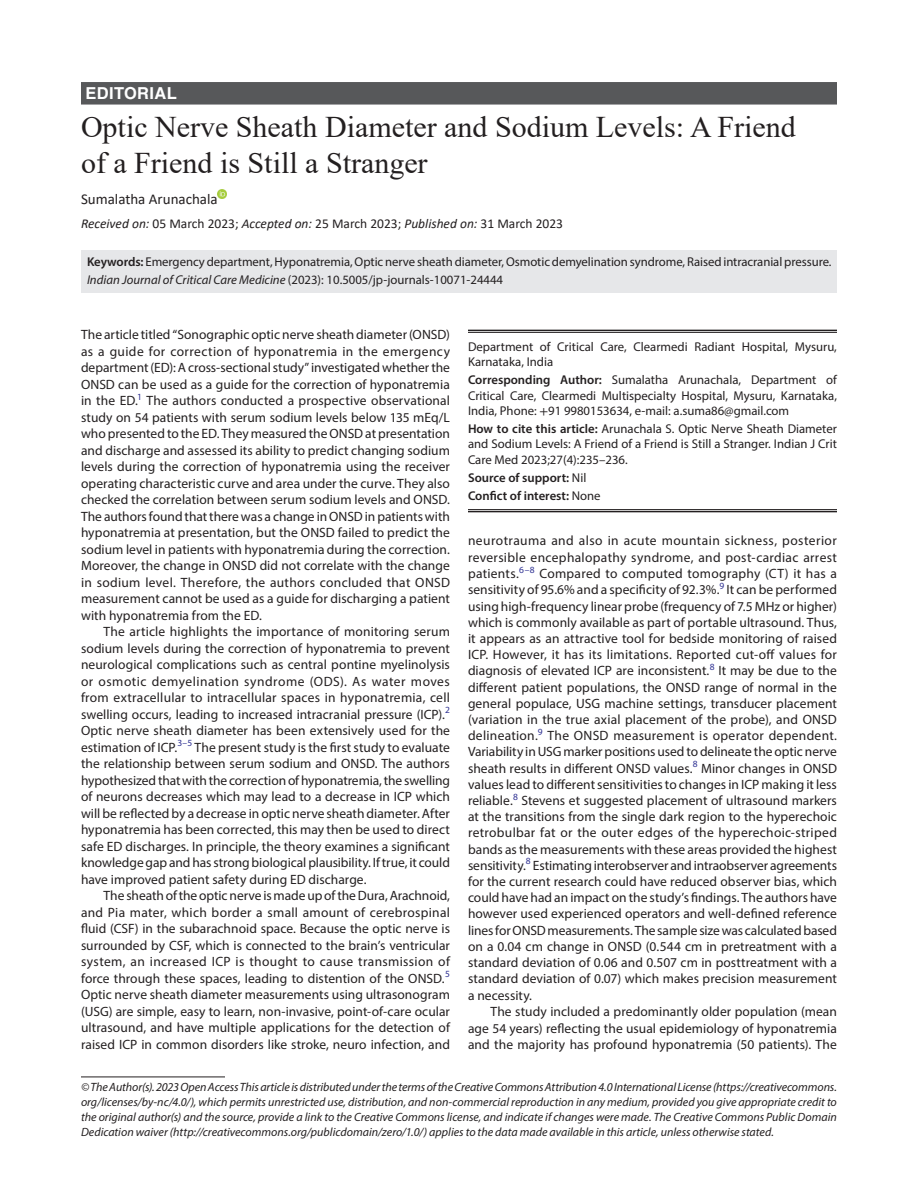
<style>
.page{position:relative;width:918px;height:1188px;background:#fff}
.page>*{position:absolute;margin:0;border:0;box-sizing:border-box;transform-origin:0 0}
.t1{font:30px/36px "Times New Roman";color:#231f20}
.ArticleType{font:700 16.5px "Helvetica LT Std";letter-spacing:.025em;color:#fff}
.AuthorName{font:15px "Calibri";color:#231f20}
.Para-Indent{font:13.5px/16.2px "Myriad Pro";letter-spacing:.005em;color:#231f20;text-align:justify}
.Para-NoIndent{font:13.5px/16.5px "Myriad Pro";color:#231f20;text-align:justify}
.PAS_History{font:13.5px "Calibri";color:#231f20}
.Corresponding_Author{font:12.75px/15.3px "Myriad Pro";color:#231f20;text-align:justify}
.How_to_Cite{font:12.75px/15.3px "Myriad Pro";color:#231f20;text-align:justify}
.Keywords{font:12.75px "Myriad Pro";letter-spacing:-.005em;color:#231f20}
.JT_DOI{font:12.75px "Myriad Pro";color:#231f20}
.Affiliation-first{font:12.75px/15.3px "Myriad Pro";color:#231f20}
.COI{font:600 12.75px "Myriad Pro";color:#231f20}
.Source{font:600 12.75px "Myriad Pro";color:#231f20}
.FootNote{font:italic 12px/15px "Myriad Pro";color:#231f20;text-align:justify}
.s1{font-style:italic}
.s2{font-weight:600}
.s3{font-family:"STIX General"}
.s4{font-weight:400}
</style>
<div class="page">
<div style="left:81px;top:82px;width:756px;height:23px;background:#57585a"></div>
<div style="left:81px;top:250px;width:756px;height:25px;background:#e6e7e9"></div>
<div style="left:81px;top:268px;width:756px;height:25px;background:#e6e7e9"></div>
<svg style="left:218px;top:189px;width:9px;height:9px"></svg>
<hr style="left:81px;top:1077px;width:144px;height:1px;background:#231f20">
<hr style="left:468px;top:330px;width:369px;height:1px;background:#231f20">
<hr style="left:468px;top:332px;width:369px;height:1px;background:#231f20">
<hr style="left:468px;top:509px;width:369px;height:1px;background:#231f20">
<hr style="left:468px;top:511px;width:369px;height:1px;background:#231f20">
<p class="ArticleType" style="left:86px;top:83px;width:93px">EDITORIAL</p>
<p class="t1" style="left:81px;top:108px;width:716px">Optic Nerve Sheath Diameter and Sodium Levels: A Friend of a Friend is Still a Stranger</p>
<p class="AuthorName" style="left:81px;top:189px;width:138px">Sumalatha Arunachala</p>
<p class="PAS_History" style="left:81px;top:214px;width:484px"><span class="s1">Received on:</span> 05 March 2023; <span class="s1">Accepted on:</span> 25 March 2023; <span class="s1">Published on:</span> 31 March 2023</p>
<p class="Keywords" style="left:87px;top:254px;width:746px"><span class="s2">Keywords:</span> Emergency department, Hyponatremia, Optic nerve sheath diameter, Osmotic demyelination syndrome, Raised intracranial pressure.</p>
<p class="JT_DOI" style="left:87px;top:272px;width:418px"><span class="s1">Indian Journal of Critical Care Medicine</span> (2023): 10.5005/jp-journals-10071-24444</p>
<p class="Para-NoIndent" style="left:81px;top:326px;width:371px">The article titled “Sonographic optic nerve sheath diameter (ONSD) as a guide for correction of hyponatremia in the emergency department (ED): A cross-sectional study” investigated whether the ONSD can be used as a guide for the correction of hyponatremia in the ED.<sup>1</sup> The authors conducted a prospective observational study on 54 patients with serum sodium levels below 135 mEq/L who presented to the ED. They measured the ONSD at presentation and discharge and assessed its ability to predict changing sodium levels during the correction of hyponatremia using the receiver operating characteristic curve and area under the curve. They also checked the correlation between serum sodium levels and ONSD.<br>The authors found that there was a change in ONSD in patients with hyponatremia at presentation, but the ONSD failed to predict the sodium level in patients with hyponatremia during the correction.<br>Moreover, the change in ONSD did not correlate with the change in sodium level. Therefore, the authors concluded that ONSD measurement cannot be used as a guide for discharging a patient with hyponatremia from the ED.</p>
<p class="Para-Indent" style="left:81px;top:623px;width:371px;text-indent:22px">The article highlights the importance of monitoring serum sodium levels during the correction of hyponatremia to prevent neurological complications such as central pontine myelinolysis or osmotic demyelination syndrome (ODS). As water moves from extracellular to intracellular spaces in hyponatremia, cell swelling occurs, leading to increased intracranial pressure (ICP).<sup>2<br></sup>Optic nerve sheath diameter has been extensively used for the estimation of ICP.<sup>3–5</sup> The present study is the first study to evaluate the relationship between serum sodium and ONSD. The authors hypothesized that with the correction of hyponatremia, the swelling of neurons decreases which may lead to a decrease in ICP which will be reflected by a decrease in optic nerve sheath diameter. After hyponatremia has been corrected, this may then be used to direct safe ED discharges. In principle, the theory examines a significant knowledge gap and has strong biological plausibility. If true, it could have improved patient safety during ED discharge.</p>
<p class="Para-Indent" style="left:81px;top:887px;width:371px;text-indent:22px">The sheath of the optic nerve is made up of the Dura, Arachnoid, and Pia mater, which border a small amount of cerebrospinal fluid (CSF) in the subarachnoid space. Because the optic nerve is surrounded by CSF, which is connected to the brain’s ventricular system, an increased ICP is thought to cause transmission of force through these spaces, leading to distention of the ONSD.<sup>5<br></sup>Optic nerve sheath diameter measurements using ultrasonogram (USG) are simple, easy to learn, non-invasive, point-of-care ocular ultrasound, and have multiple applications for the detection of raised ICP in common disorders like stroke, neuro infection, and</p>
<p class="Affiliation-first" style="left:468px;top:339px;width:370px">Department of Critical Care, Clearmedi Radiant Hospital, Mysuru,<br>Karnataka, India</p>
<p class="Corresponding_Author" style="left:468px;top:372px;width:370px"><span class="s2">Corresponding Author:</span> Sumalatha Arunachala, Department of Critical Care, Clearmedi Multispecialty Hospital, Mysuru, Karnataka, India, Phone: <span class="s3">+</span>91 9980153634, e-mail: a.suma86@gmail.com</p>
<p class="How_to_Cite" style="left:468px;top:421px;width:371px"><span class="s2">How to cite this article:</span> Arunachala S. Optic Nerve Sheath Diameter and Sodium Levels: A Friend of a Friend is Still a Stranger. Indian J Crit Care Med 2023;27(4):235–236.</p>
<p class="Source" style="left:468px;top:470px;width:120px">Source of support: <span class="s4">Nil</span></p>
<p class="COI" style="left:468px;top:488px;width:134px">Confict of interest: <span class="s4">None</span></p>
<p class="Para-Indent" style="left:468px;top:532px;width:371px">neurotrauma and also in acute mountain sickness, posterior reversible encephalopathy syndrome, and post-cardiac arrest patients.<sup>6–8</sup> Compared to computed tomography (CT) it has a sensitivity of 95.6% and a specificity of 92.3%.<sup>9</sup> It can be performed using high-frequency linear probe (frequency of 7.5 MHz or higher) which is commonly available as part of portable ultrasound. Thus, it appears as an attractive tool for bedside monitoring of raised ICP. However, it has its limitations. Reported cut-off values for diagnosis of elevated ICP are inconsistent.<sup>8</sup> It may be due to the different patient populations, the ONSD range of normal in the general populace, USG machine settings, transducer placement (variation in the true axial placement of the probe), and ONSD delineation.<sup>9</sup> The ONSD measurement is operator dependent.<br>Variability in USG marker positions used to delineate the optic nerve sheath results in different ONSD values.<sup>8</sup> Minor changes in ONSD values lead to different sensitivities to changes in ICP making it less reliable.<sup>8</sup> Stevens et suggested placement of ultrasound markers at the transitions from the single dark region to the hyperechoic retrobulbar fat or the outer edges of the hyperechoic-striped bands as the measurements with these areas provided the highest sensitivity.<sup>8</sup> Estimating interobserver and intraobserver agreements for the current research could have reduced observer bias, which could have had an impact on the study’s findings. The authors have however used experienced operators and well-defined reference lines for ONSD measurements. The sample size was calculated based on a 0.04 cm change in ONSD (0.544 cm in pretreatment with a standard deviation of 0.06 and 0.507 cm in posttreatment with a standard deviation of 0.07) which makes precision measurement a necessity.</p>
<p class="Para-Indent" style="left:468px;top:1003px;width:370px;text-indent:22px">The study included a predominantly older population (mean age 54 years) reflecting the usual epidemiology of hyponatremia and the majority has profound hyponatremia (50 patients). The</p>
<p class="FootNote" style="left:81px;top:1079px;width:758px">© The Author(s). 2023 Open Access This article is distributed under the terms of the Creative Commons Attribution 4.0 International License (https://creativecommons. org/licenses/by-nc/4.0/), which permits unrestricted use, distribution, and non-commercial reproduction in any medium, provided you give appropriate credit to the original author(s) and the source, provide a link to the Creative Commons license, and indicate if changes were made. The Creative Commons Public Domain Dedication waiver (http://creativecommons.org/publicdomain/zero/1.0/) applies to the data made available in this article, unless otherwise stated.</p>
</div>
